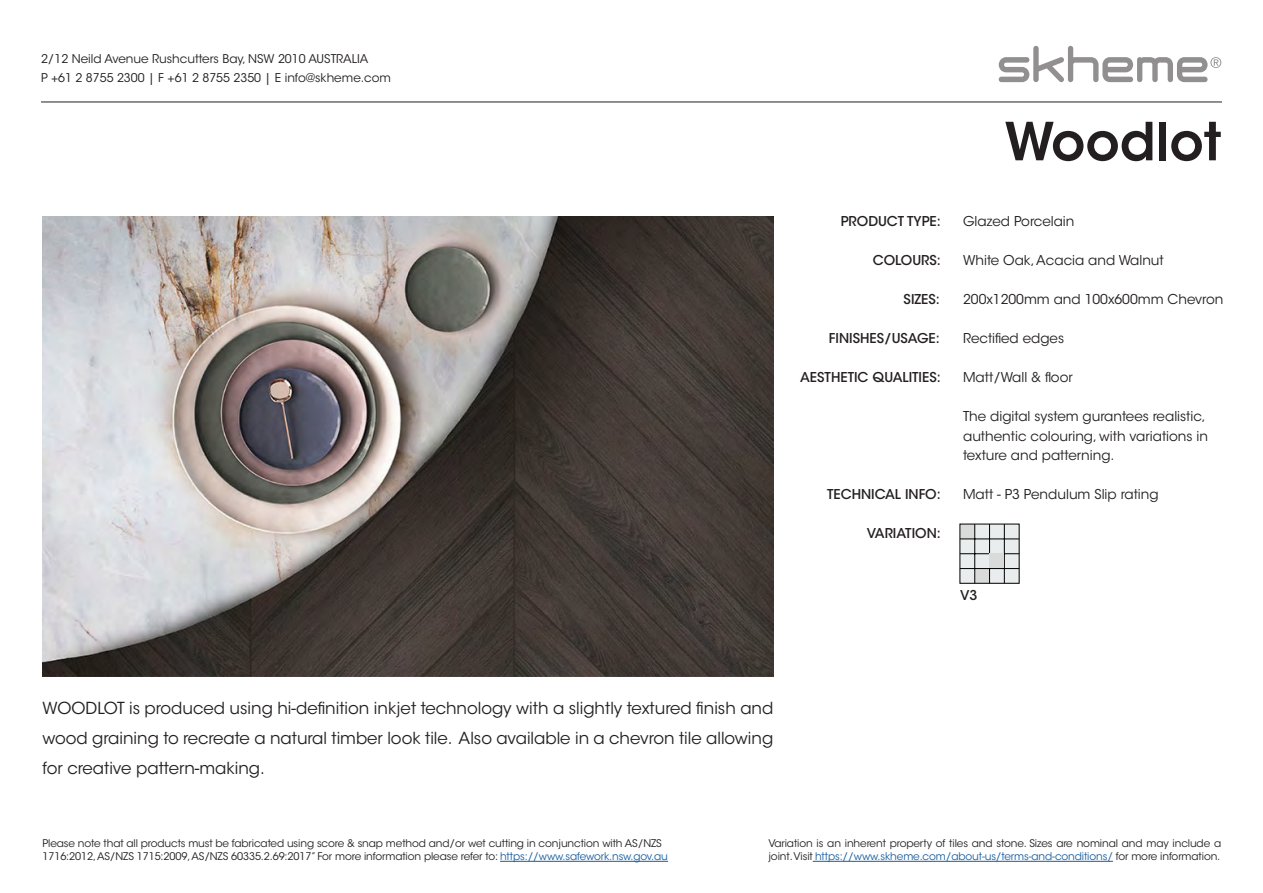
<style>
.page{position:relative;width:1263px;height:893px;background:#fff}
.page>*{position:absolute;margin:0;border:0;box-sizing:border-box;transform-origin:0 0}
.t1{font:600 52.05px "ITC Avant Garde Std";color:#231f20}
.t2{font:16.5px/30px "ITC Avant Garde Std";color:#231f20;text-align:justify}
.t3{font:13.5px/19.5px "ITC Avant Garde Std";color:#231f20}
.t4{font:500 13.5px "ITC Avant Garde Std";color:#231f20}
.t5{font:12px/19.5px "ITC Avant Garde Std";color:#231f20}
.t6{font:10.5px/13.5px "ITC Avant Garde Std";letter-spacing:-.01em;color:#231f20}
.s1{color:#175d9e}
</style>
<div class="page">
<svg style="left:999px;top:46px;width:222px;height:36px"></svg>
<hr style="left:41px;top:102px;width:1181px;height:1px;background:#231f20">
<hr style="left:813px;top:861px;width:300px;height:1px;background:#175d9e">
<div style="left:960px;top:524px;width:59px;height:59px;background:#eaeded"></div>
<div style="left:960px;top:524px;width:15px;height:15px;background:#d9dbdb"></div>
<div style="left:975px;top:569px;width:14px;height:14px;background:#d9dbdb"></div>
<hr style="left:974px;top:524px;width:1px;height:59px;background:#000">
<hr style="left:989px;top:524px;width:1px;height:59px;background:#000">
<hr style="left:1004px;top:524px;width:1px;height:59px;background:#000">
<hr style="left:960px;top:568px;width:59px;height:1px;background:#000">
<hr style="left:960px;top:553px;width:59px;height:1px;background:#000">
<hr style="left:960px;top:539px;width:59px;height:1px;background:#000">
<img style="left:43px;top:216px;width:730px;height:461px">
<hr style="left:500px;top:861px;width:168px;height:1px;background:#175d9e">
<div style="left:989px;top:554px;width:15px;height:14px;background:#d9dbdb"></div>
<p class="t5" style="left:41px;top:49px;width:352px">2/12 Neild Avenue Rushcutters Bay, NSW 2010 AUSTRALIA<br>P +61 2 8755 2300 | F +61 2 8755 2350 | E info@skheme.com</p>
<h1 class="t1" style="left:1004px;top:108px;width:218px">Woodlot</h1>
<p class="t4" style="left:841px;top:213px;width:101px">PRODUCT TYPE:</p>
<p class="t4" style="left:873px;top:252px;width:69px">COLOURS:</p>
<p class="t4" style="left:903px;top:291px;width:38px">SIZES:</p>
<p class="t4" style="left:829px;top:330px;width:113px">FINISHES/USAGE:</p>
<p class="t4" style="left:800px;top:369px;width:142px">AESTHETIC QUALITIES:</p>
<p class="t4" style="left:827px;top:486px;width:115px">TECHNICAL INFO:</p>
<p class="t4" style="left:867px;top:525px;width:75px">VARIATION:</p>
<p class="t3" style="left:963px;top:212px;width:113px">Glazed Porcelain</p>
<p class="t3" style="left:963px;top:251px;width:202px">White Oak, Acacia and Walnut</p>
<p class="t3" style="left:963px;top:290px;width:262px">200x1200mm and 100x600mm Chevron</p>
<p class="t3" style="left:963px;top:329px;width:103px">Rectified edges</p>
<p class="t3" style="left:963px;top:368px;width:111px">Matt/Wall &amp; floor</p>
<p class="t3" style="left:963px;top:407px;width:246px">The digital system gurantees realistic, authentic colouring, with variations in texture and patterning.</p>
<p class="t3" style="left:963px;top:485px;width:197px">Matt - P3 Pendulum Slip rating</p>
<p class="t4" style="left:960px;top:587px;width:19px">V3</p>
<p class="t2" style="left:43px;top:694px;width:732px">WOODLOT is produced using hi-definition inkjet technology with a slightly textured finish and wood graining to recreate a natural timber look tile. Also available in a chevron tile allowing for creative pattern-making.</p>
<p class="t6" style="left:43px;top:836px;width:627px">Please note that all products must be fabricated using score &amp; snap method and/or wet cutting in conjunction with AS/NZS<br>1716:2012, AS/NZS 1715:2009, AS/NZS 60335.2.69:2017” For more information please refer to: <span class="s1">https://www.safework.nsw.gov.au</span></p>
<p class="t6" style="left:768px;top:836px;width:454px">Variation is an inherent property of tiles and stone. Sizes are nominal and may include a joint. Visit <span class="s1">https://www.skheme.com/about-us/terms-and-conditions/</span> for more information.</p>
</div>
